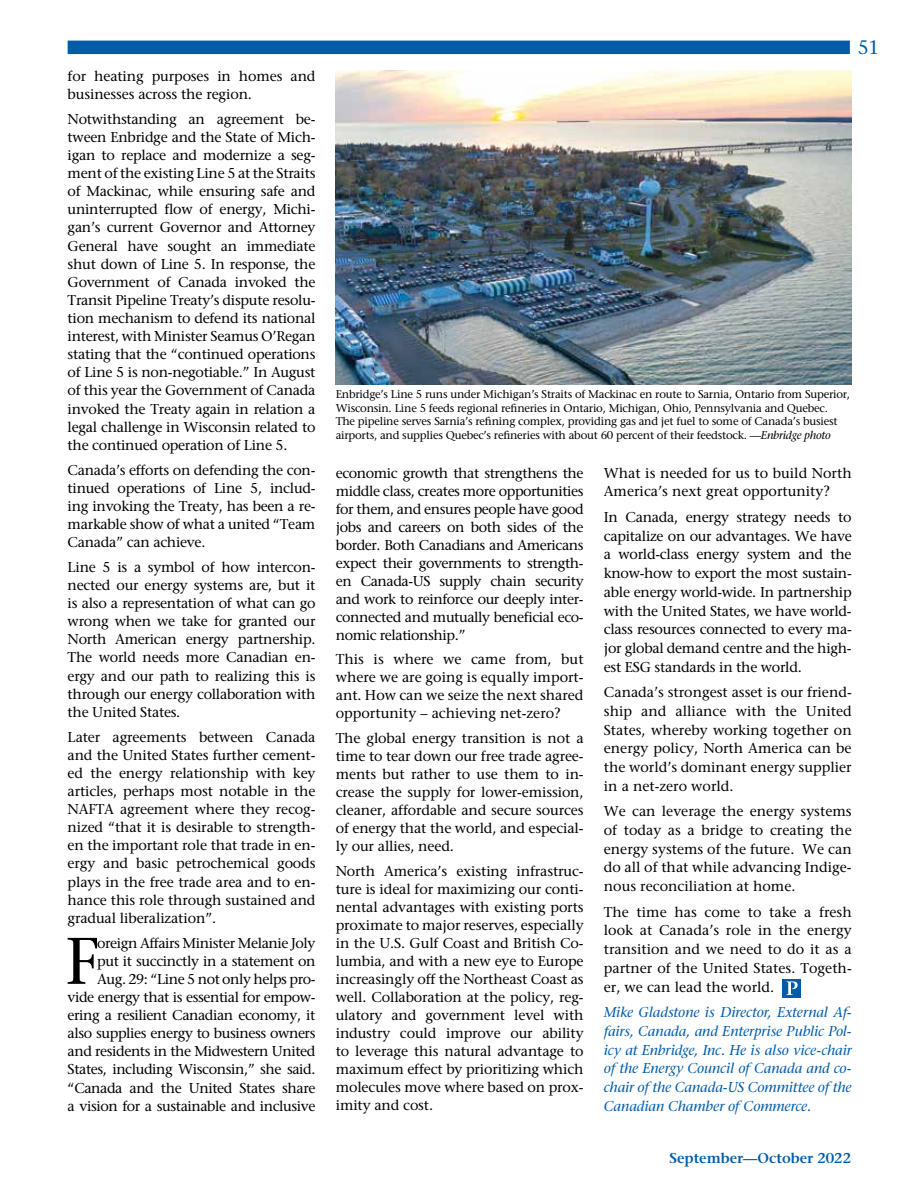
<style>
.page{position:relative;width:918px;height:1188px;background:#fff}
.page>*{position:absolute;margin:0;border:0;box-sizing:border-box;transform-origin:0 0}
.t1{font:65.7px "Stone Serif";color:#000}
.t2{font:19.5px "Stone Serif";color:#005cab}
.t3{font:14.25px/18.1px "Stone Serif";letter-spacing:-.02em;color:#000;text-align:justify}
.t4{font:italic 14.25px/18.8px "Stone Serif";letter-spacing:-.005em;color:#005cab;text-align:justify}
.t5{font:14.25px/18.8px "Stone Serif";color:#000}
.t6{font:600 14.25px "Stone Serif";color:#005cab}
.t7{font:11.25px/13.5px "Stone Serif";letter-spacing:-.02em;color:#000}
.s1{font-style:italic}
</style>
<div class="page">
<div style="left:68px;top:41px;width:782px;height:13px;background:#005cab"></div>
<div style="left:782px;top:979px;width:19px;height:19px;background:#005cab"></div>
<svg style="left:787px;top:981px;width:11px;height:14px"></svg>
<img style="left:336px;top:70px;width:516px;height:314px">
<p class="t3" style="left:68px;top:67px;width:249px">for heating purposes in homes and businesses across the region.</p>
<p class="t3" style="left:68px;top:110px;width:249px">Notwithstanding an agreement be&shy;tween Enbridge and the State of Mich&shy;igan to replace and modernize a seg&shy;ment of the existing Line 5 at the Straits of Mackinac, while ensuring safe and uninterrupted flow of energy, Michi&shy;gan’s current Governor and Attorney General have sought an immediate shut down of Line 5. In response, the Government of Canada invoked the Transit Pipeline Treaty’s dispute resolu&shy;tion mechanism to defend its national interest, with Minister Seamus O’Regan stating that the “continued operations of Line 5 is non-negotiable.” In August of this year the Government of Canada invoked the Treaty again in relation a legal challenge in Wisconsin related to the continued operation of Line 5.</p>
<p class="t3" style="left:68px;top:461px;width:249px">Canada’s efforts on defending the con&shy;tinued operations of Line 5, includ&shy;ing invoking the Treaty, has been a re&shy;markable show of what a united “Team Canada” can achieve.</p>
<p class="t3" style="left:68px;top:558px;width:249px">Line 5 is a symbol of how intercon&shy;nected our energy systems are, but it is also a representation of what can go wrong when we take for granted our North American energy partnership.<br>The world needs more Canadian en&shy;ergy and our path to realizing this is through our energy collaboration with the United States.</p>
<p class="t3" style="left:68px;top:728px;width:249px">Later agreements between Canada and the United States further cement&shy;ed the energy relationship with key articles, perhaps most notable in the NAFTA agreement where they recog&shy;nized “that it is desirable to strength&shy;en the important role that trade in en&shy;ergy and basic petrochemical goods plays in the free trade area and to en&shy;hance this role through sustained and gradual liberalization”.</p>
<h1 class="t1" style="left:65px;top:922px;width:36px">F</h1>
<p class="t3" style="left:68px;top:934px;width:249px;text-align:right">oreign Affairs Minister Melanie Joly<br>put it succinctly in a statement on Aug. 29: “Line 5 not only helps pro&shy;vide energy that is essential for empow&shy;ering a resilient Canadian economy, it also supplies energy to business owners and residents in the Midwestern United States, including Wisconsin,” she said. “Canada and the United States share a vision for a sustainable and inclusive</p>
<h2 class="t2" style="left:858px;top:36px;width:23px">51</h2>
<p class="t7" style="left:336px;top:388px;width:516px">Enbridge’s Line 5 runs under Michigan’s Straits of Mackinac en route to Sarnia, Ontario from Superior, Wisconsin. Line 5 feeds regional refineries in Ontario, Michigan, Ohio, Pennsylvania and Quebec.<br>The pipeline serves Sarnia’s refining complex, providing gas and jet fuel to some of Canada’s busiest airports, and supplies Quebec’s refineries with about 60 percent of their feedstock. —<span class="s1">Enbridge photo</span></p>
<p class="t3" style="left:336px;top:464px;width:249px">economic growth that strengthens the middle class, creates more opportunities for them, and ensures people have good jobs and careers on both sides of the border. Both Canadians and Americans expect their governments to strength&shy;en Canada-US supply chain security and work to reinforce our deeply inter&shy;connected and mutually beneficial eco&shy;nomic relationship.”</p>
<p class="t3" style="left:336px;top:651px;width:249px">This is where we came from, but where we are going is equally import&shy;ant. How can we seize the next shared opportunity – achieving net-zero?</p>
<p class="t3" style="left:336px;top:729px;width:249px">The global energy transition is not a time to tear down our free trade agree&shy;ments but rather to use them to in&shy;crease the supply for lower-emission, cleaner, affordable and secure sources of energy that the world, and especial&shy;ly our allies, need.</p>
<p class="t3" style="left:336px;top:862px;width:249px">North America’s existing infrastruc&shy;ture is ideal for maximizing our conti&shy;nental advantages with existing ports proximate to major reserves, especially in the U.S. Gulf Coast and British Co&shy;lumbia, and with a new eye to Europe increasingly off the Northeast Coast as well. Collaboration at the policy, reg&shy;ulatory and government level with industry could improve our ability to leverage this natural advantage to maximum effect by prioritizing which molecules move where based on prox&shy;imity and cost.</p>
<p class="t5" style="left:604px;top:463px;width:249px">What is needed for us to build North<br>America’s next great opportunity?</p>
<p class="t3" style="left:604px;top:508px;width:249px;line-height:18.8px">In Canada, energy strategy needs to capitalize on our advantages. We have a world-class energy system and the know-how to export the most sustain&shy;able energy world-wide. In partnership with the United States, we have world&shy;class resources connected to every ma&shy;jor global demand centre and the high&shy;est ESG standards in the world.</p>
<p class="t3" style="left:604px;top:683px;width:249px;line-height:18.8px">Canada’s strongest asset is our friend&shy;ship and alliance with the United States, whereby working together on energy policy, North America can be the world’s dominant energy supplier in a net-zero world.</p>
<p class="t3" style="left:604px;top:802px;width:249px;line-height:18.8px">We can leverage the energy systems of today as a bridge to creating the energy systems of the future. We can do all of that while advancing Indige&shy;nous reconciliation at home.</p>
<p class="t3" style="left:604px;top:902px;width:249px;line-height:18.8px">The time has come to take a fresh look at Canada’s role in the energy transition and we need to do it as a partner of the United States. Togeth&shy;er, we can lead the world.</p>
<p class="t4" style="left:604px;top:1003px;width:249px">Mike Gladstone is Director, External Af&shy;fairs, Canada, and Enterprise Public Pol&shy;icy at Enbridge, Inc. He is also vice-chair of the Energy Council of Canada and co&shy;chair of the Canada-US Committee of the Canadian Chamber of Commerce.</p>
<p class="t6" style="left:670px;top:1149px;width:183px">September—October 2022</p>
</div>
